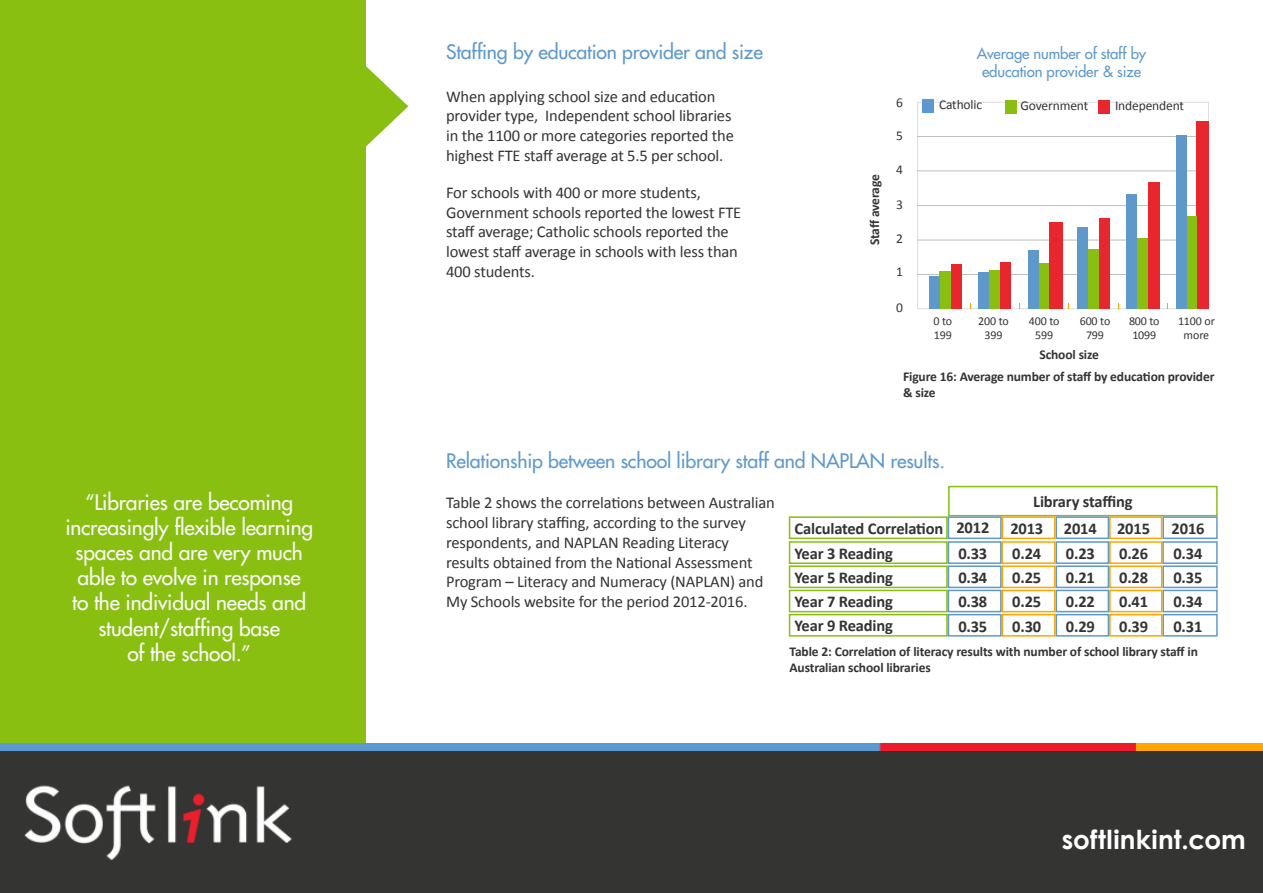
<style>
.page{position:relative;width:1263px;height:893px;background:#fff}
.page>*{position:absolute;margin:0;border:0;box-sizing:border-box;transform-origin:0 0}
.Red_bullet_diagram_t{font:700 26.25px "Century Gothic";letter-spacing:.01em;color:#fff}
.Disclaimer{font:21px/25.2px "Futura";letter-spacing:-.01em;color:#fbfbfb;text-align:center}
.Disclaimer-2{font:19.5px "Futura";letter-spacing:-.01em;color:#5f99cb}
.t1{font:16.5px/19.8px "Calibri";letter-spacing:-.01em;color:#343433}
.t2{font:700 16.5px "Calibri";letter-spacing:-.01em;color:#343433}
.Disclaimer-3{font:15px/18px "Futura";letter-spacing:-.01em;color:#5f99cb;text-align:center}
.t3{font:700 13.5px/16.2px "Calibri";letter-spacing:-.01em;color:#343433}
.t4{font:13.5px "Calibri";letter-spacing:-.01em;color:#343433}
.t5{font:12px/14.4px "Calibri";letter-spacing:-.01em;color:#343433;text-align:center}
</style>
<div class="page">
<div style="left:0;top:0;width:365px;height:752px;background:#89bf11"></div>
<svg style="left:365px;top:61px;width:43px;height:91px"></svg>
<div style="left:0;top:750px;width:1263px;height:143px;background:#343433"></div>
<img style="left:17px;top:773px;width:281px;height:87px">
<img style="left:0;top:743px;width:1263px;height:7px">
<div style="left:940px;top:271px;width:11px;height:38px;background:#89bf11"></div>
<div style="left:929px;top:276px;width:11px;height:33px;background:#5f99ca"></div>
<div style="left:951px;top:264px;width:11px;height:45px;background:#e7272d"></div>
<div style="left:978px;top:272px;width:11px;height:37px;background:#5f99ca"></div>
<div style="left:989px;top:270px;width:11px;height:39px;background:#89bf11"></div>
<div style="left:1000px;top:262px;width:11px;height:47px;background:#e7272d"></div>
<div style="left:1028px;top:250px;width:11px;height:59px;background:#5f99ca"></div>
<div style="left:1039px;top:263px;width:10px;height:46px;background:#89bf11"></div>
<div style="left:1049px;top:222px;width:14px;height:87px;background:#e7272d"></div>
<div style="left:1077px;top:227px;width:11px;height:82px;background:#5f99ca"></div>
<div style="left:1088px;top:249px;width:11px;height:60px;background:#89bf11"></div>
<div style="left:1099px;top:218px;width:11px;height:91px;background:#e7272d"></div>
<div style="left:1126px;top:194px;width:11px;height:115px;background:#5f99ca"></div>
<div style="left:1137px;top:238px;width:11px;height:71px;background:#89bf11"></div>
<div style="left:1148px;top:182px;width:11px;height:127px;background:#e7272d"></div>
<div style="left:1196px;top:121px;width:13px;height:188px;background:#e7272d"></div>
<div style="left:1176px;top:135px;width:11px;height:174px;background:#5f99ca"></div>
<div style="left:1187px;top:216px;width:9px;height:93px;background:#89bf11"></div>
<div style="left:923px;top:99px;width:11px;height:13px;background:#5c99d0"></div>
<div style="left:1098px;top:100px;width:12px;height:13px;background:#e7272d"></div>
<div style="left:1005px;top:100px;width:12px;height:13px;background:#89bf11"></div>
<div style="left:948px;top:486px;width:270px;height:30px;border:2px solid #89bf11"></div>
<div style="left:1162px;top:614px;width:56px;height:23px;border:2px solid #5f99cb"></div>
<div style="left:1162px;top:590px;width:56px;height:22px;border:2px solid #5f99cb"></div>
<div style="left:1162px;top:565px;width:56px;height:23px;border:2px solid #5f99cb"></div>
<div style="left:1162px;top:541px;width:56px;height:23px;border:2px solid #5f99cb"></div>
<div style="left:1162px;top:516px;width:56px;height:23px;border:2px solid #5f99cb"></div>
<div style="left:1109px;top:614px;width:53px;height:23px;border:2px solid #fea503"></div>
<div style="left:1109px;top:590px;width:53px;height:22px;border:2px solid #fea503"></div>
<div style="left:1109px;top:565px;width:53px;height:23px;border:2px solid #fea503"></div>
<div style="left:1109px;top:541px;width:53px;height:23px;border:2px solid #fea503"></div>
<div style="left:1109px;top:516px;width:53px;height:23px;border:2px solid #fea503"></div>
<div style="left:1055px;top:516px;width:54px;height:23px;border:2px solid #5f99cb"></div>
<div style="left:1055px;top:614px;width:54px;height:23px;border:2px solid #5f99cb"></div>
<div style="left:1055px;top:590px;width:54px;height:22px;border:2px solid #5f99cb"></div>
<div style="left:1055px;top:565px;width:54px;height:23px;border:2px solid #5f99cb"></div>
<div style="left:1055px;top:541px;width:54px;height:23px;border:2px solid #5f99cb"></div>
<div style="left:1002px;top:516px;width:53px;height:23px;border:2px solid #fea503"></div>
<div style="left:1001px;top:565px;width:54px;height:23px;border:2px solid #fea503"></div>
<div style="left:1001px;top:541px;width:54px;height:23px;border:2px solid #fea503"></div>
<div style="left:1001px;top:590px;width:54px;height:22px;border:2px solid #fea503"></div>
<div style="left:1001px;top:614px;width:54px;height:23px;border:2px solid #fea503"></div>
<div style="left:948px;top:516px;width:54px;height:23px;border:2px solid #5f99cb"></div>
<div style="left:948px;top:541px;width:53px;height:23px;border:2px solid #5f99cb"></div>
<div style="left:948px;top:590px;width:53px;height:22px;border:2px solid #5f99cb"></div>
<div style="left:948px;top:614px;width:53px;height:23px;border:2px solid #5f99cb"></div>
<div style="left:948px;top:565px;width:53px;height:23px;border:2px solid #5f99cb"></div>
<div style="left:789px;top:516px;width:159px;height:23px;border:2px solid #89bf11"></div>
<div style="left:789px;top:565px;width:159px;height:23px;border:2px solid #89bf11"></div>
<div style="left:789px;top:614px;width:159px;height:23px;border:2px solid #89bf11"></div>
<div style="left:789px;top:541px;width:159px;height:23px;border:2px solid #89bf11"></div>
<div style="left:789px;top:590px;width:159px;height:22px;border:2px solid #89bf11"></div>
<p class="Disclaimer" style="left:65px;top:489px;width:249px">“Libraries are becoming increasingly flexible learning spaces and are very much able to evolve in response<br>to the individual needs and student/staffing base<br>of the school.”</p>
<p class="Disclaimer-2" style="left:446px;top:40px;width:318px">Staffing by education provider and size</p>
<p class="t1" style="left:446px;top:86px;width:289px">When applying school size and education provider type, Independent school libraries in the 1100 or more categories reported the highest FTE staff average at 5.5 per school.</p>
<p class="t1" style="left:446px;top:182px;width:297px">For schools with 400 or more students, Government schools reported the lowest FTE staff average; Catholic schools reported the lowest staff average in schools with less than 400 students.</p>
<p class="t3" style="left:866px;top:245px;width:72px;rotate:-90deg">Staff average</p>
<p class="t4" style="left:896px;top:93px;width:8px">6</p>
<p class="t4" style="left:896px;top:127px;width:8px">5</p>
<p class="t4" style="left:896px;top:160px;width:8px">4</p>
<p class="t4" style="left:896px;top:195px;width:8px">3</p>
<p class="t4" style="left:896px;top:229px;width:8px">2</p>
<p class="t4" style="left:896px;top:262px;width:8px">1</p>
<p class="t4" style="left:896px;top:298px;width:8px">0</p>
<p class="Disclaimer-3" style="left:977px;top:44px;width:171px">Average number of staff by education provider &amp; size</p>
<p class="t4" style="left:939px;top:95px;width:45px">Catholic</p>
<p class="t4" style="left:1020px;top:96px;width:69px">Government</p>
<p class="t4" style="left:1115px;top:96px;width:71px">Independent</p>
<p class="t5" style="left:933px;top:313px;width:20px;text-align:left">0 to<br>199</p>
<p class="t5" style="left:978px;top:313px;width:32px">200 to<br>399</p>
<p class="t5" style="left:1029px;top:313px;width:32px">400 to<br>599</p>
<p class="t5" style="left:1080px;top:313px;width:32px">600 to<br>799</p>
<p class="t5" style="left:1129px;top:313px;width:32px;text-align:left">800 to<br>1099</p>
<p class="t5" style="left:1178px;top:313px;width:38px">1100 or more</p>
<p class="t3" style="left:1039px;top:346px;width:61px">School size</p>
<p class="t3" style="left:903px;top:367px;width:313px">Figure 16: Average number of staff by education provider &amp; size</p>
<p class="Disclaimer-2" style="left:446px;top:448px;width:500px">Relationship between school library staff and NAPLAN results.</p>
<p class="t1" style="left:446px;top:492px;width:330px">Table 2 shows the correlations between Australian school library staffing, according to the survey respondents, and NAPLAN Reading Literacy results obtained from the National Assessment Program – Literacy and Numeracy (NAPLAN) and My Schools website for the period 2012-2016.</p>
<p class="t2" style="left:794px;top:517px;width:150px">Calculated Correlation</p>
<p class="t2" style="left:794px;top:566px;width:100px">Year 5 Reading</p>
<p class="t2" style="left:794px;top:614px;width:100px">Year 9 Reading</p>
<p class="t2" style="left:794px;top:542px;width:100px">Year 3 Reading</p>
<p class="t2" style="left:794px;top:590px;width:100px">Year 7 Reading</p>
<p class="t2" style="left:956px;top:516px;width:34px">2012</p>
<p class="t2" style="left:958px;top:542px;width:31px">0.33</p>
<p class="t2" style="left:958px;top:590px;width:31px">0.38</p>
<p class="t2" style="left:958px;top:615px;width:31px">0.35</p>
<p class="t2" style="left:958px;top:566px;width:31px">0.34</p>
<p class="t2" style="left:1033px;top:490px;width:101px">Library staffing</p>
<p class="t2" style="left:1010px;top:517px;width:34px">2013</p>
<p class="t2" style="left:1012px;top:566px;width:31px">0.25</p>
<p class="t2" style="left:1012px;top:542px;width:31px">0.24</p>
<p class="t2" style="left:1012px;top:590px;width:31px">0.25</p>
<p class="t2" style="left:1012px;top:615px;width:31px">0.30</p>
<p class="t2" style="left:1064px;top:517px;width:34px">2014</p>
<p class="t2" style="left:1117px;top:517px;width:34px">2015</p>
<p class="t2" style="left:1066px;top:542px;width:31px">0.23</p>
<p class="t2" style="left:1119px;top:542px;width:31px">0.26</p>
<p class="t2" style="left:1066px;top:566px;width:31px">0.21</p>
<p class="t2" style="left:1119px;top:566px;width:31px">0.28</p>
<p class="t2" style="left:1066px;top:590px;width:31px">0.22</p>
<p class="t2" style="left:1119px;top:590px;width:31px">0.41</p>
<p class="t2" style="left:1066px;top:615px;width:31px">0.29</p>
<p class="t2" style="left:1119px;top:615px;width:31px">0.39</p>
<p class="t2" style="left:1171px;top:517px;width:34px">2016</p>
<p class="t2" style="left:1173px;top:542px;width:31px">0.34</p>
<p class="t2" style="left:1173px;top:566px;width:31px">0.35</p>
<p class="t2" style="left:1173px;top:590px;width:31px">0.34</p>
<p class="t2" style="left:1173px;top:615px;width:31px">0.31</p>
<p class="t3" style="left:789px;top:643px;width:410px">Table 2: Correlation of literacy results with number of school library staff in<br>Australian school libraries</p>
<p class="Red_bullet_diagram_t" style="left:1062px;top:819px;width:186px">softlinkint.com</p>
</div>
